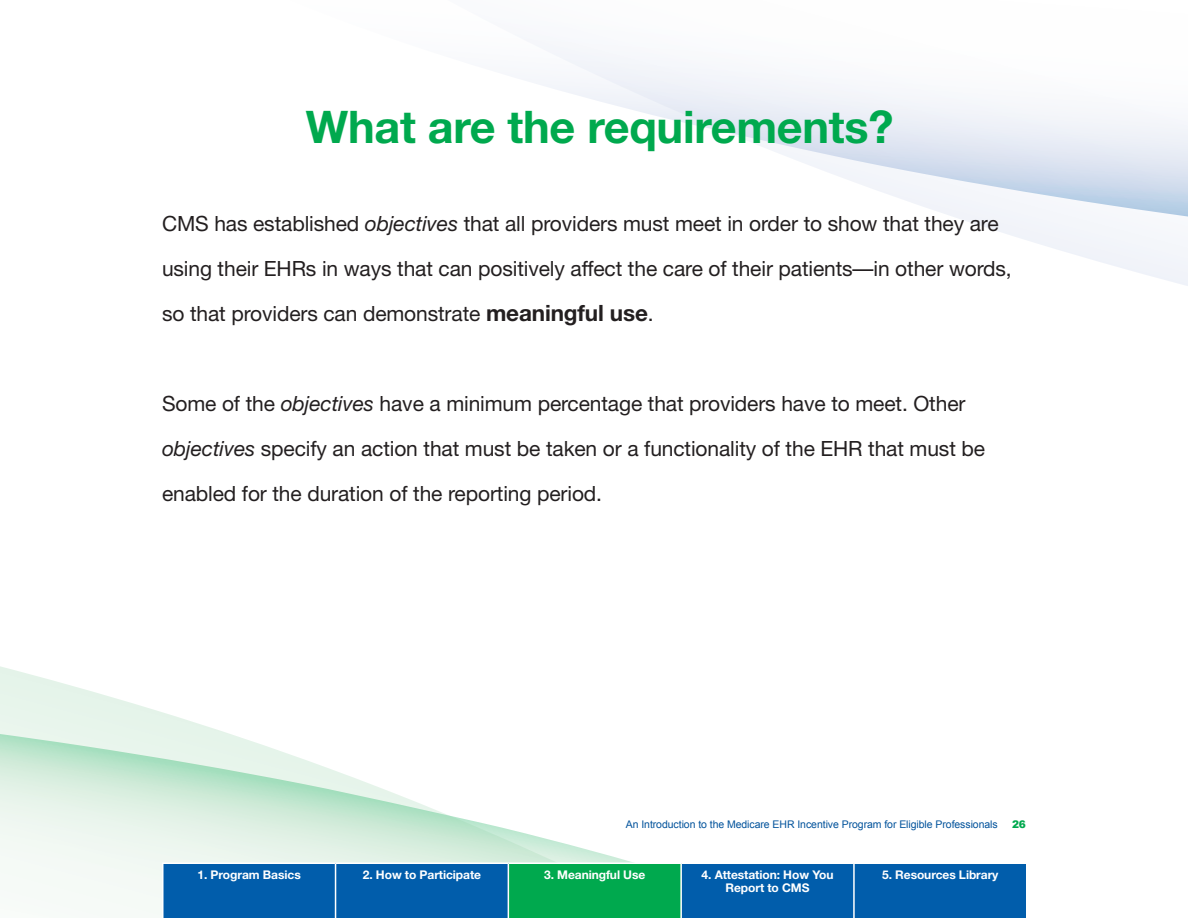
<style>
.page{position:relative;width:1188px;height:918px;background:#fff}
.page>*{position:absolute;margin:0;border:0;box-sizing:border-box;transform-origin:0 0}
.t1{font:700 45px "Helvetica Neue";letter-spacing:-.005em;color:#00a94e}
.t2{font:21px/45px "Helvetica Neue";letter-spacing:-.005em;color:#231f20}
.t3{font:700 12px/13.5px "Helvetica Neue";letter-spacing:-.005em;color:#fff;text-align:center}
.t4{font:10.5px "Arial";letter-spacing:-.005em;color:#01529b}
.t5{font:900 10.5px "Arial";color:#00a94e}
.s1{font-style:italic}
.s2{font-weight:700;font-size:22.5px}
</style>
<div class="page">
<svg style="left:523px;top:45px;width:665px;height:241px"></svg>
<svg style="left:0;top:666px;width:631px;height:233px"></svg>
<div style="left:164px;top:864px;width:862px;height:54px;background:#015dab"></div>
<div style="left:508px;top:863px;width:173px;height:55px;background:#00a94e"></div>
<hr style="left:162px;top:862px;width:174px;height:2px;background:#fff">
<hr style="left:162px;top:864px;width:2px;height:54px;background:#fff">
<hr style="left:336px;top:862px;width:172px;height:2px;background:#fff">
<hr style="left:335px;top:864px;width:1px;height:54px;background:#fff">
<hr style="left:508px;top:862px;width:173px;height:2px;background:#fff">
<hr style="left:508px;top:864px;width:1px;height:54px;background:#fff">
<hr style="left:680px;top:864px;width:2px;height:54px;background:#fff">
<hr style="left:853px;top:864px;width:2px;height:54px;background:#fff">
<h3 class="t1" style="left:306px;top:99px;width:589px">What are the requirements?</h3>
<p class="t2" style="left:162px;top:201px;width:851px">CMS has established <span class="s1">objectives</span> that all providers must meet in order to show that they are using their EHRs in ways that can positively affect the care of their patients—in other words, so that providers can demonstrate <span class="s2">meaningful use</span>.</p>
<p class="t2" style="left:162px;top:381px;width:825px">Some of the <span class="s1">objectives</span> have a minimum percentage that providers have to meet. Other <span class="s1">objectives</span> specify an action that must be taken or a functionality of the EHR that must be enabled for the duration of the reporting period.</p>
<p class="t4" style="left:626px;top:818px;width:374px">An Introduction to the Medicare EHR Incentive Program for Eligible Professionals</p>
<p class="t5" style="left:1012px;top:817px;width:15px">26</p>
<p class="t3" style="left:198px;top:867px;width:105px">1. Program Basics</p>
<p class="t3" style="left:363px;top:867px;width:120px">2. How to Participate</p>
<p class="t3" style="left:544px;top:867px;width:103px">3. Meaningful Use</p>
<p class="t3" style="left:702px;top:867px;width:133px">4. Attestation: How You<br>Report to CMS</p>
<p class="t3" style="left:882px;top:867px;width:118px">5. Resources Library</p>
</div>
